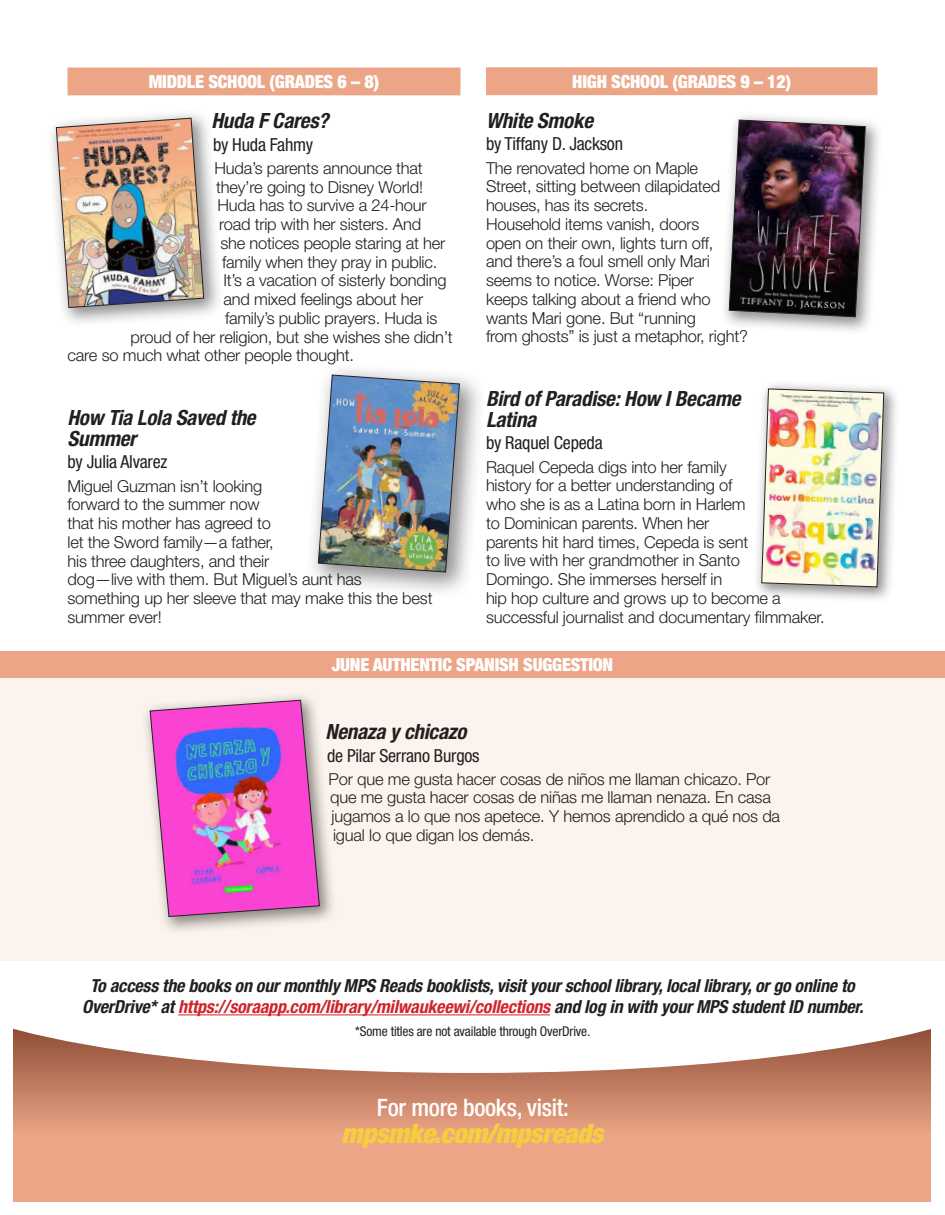
<style>
.page{position:relative;width:945px;height:1215px;background:#fff}
.page>*{position:absolute;margin:0;border:0;box-sizing:border-box;transform-origin:0 0}
.Grade_Band{font:italic 900 condensed 27px "Helvetica Neue LT Std";letter-spacing:-.01em;color:#f6ce3d}
.Grade_Band-2{font:500 condensed 24px "Helvetica Neue LT Std";letter-spacing:-.01em;color:#fff}
.Book_Title{font:italic 700 condensed 21px/21px "Helvetica Neue LT Std";letter-spacing:-.01em;color:#231f20}
.Grade_Band-3{font:italic 700 condensed 18px/21px "Helvetica Neue LT Std";letter-spacing:-.01em;color:#231f20;text-align:center}
.Author{font:condensed 18px "Helvetica Neue LT Std";letter-spacing:-.01em;color:#231f20}
.Grade_Band-4{font:900 condensed 18px "Helvetica Neue LT Std";letter-spacing:-.01em;color:#fff}
.Body_copy{font:300 16.5px/18.8px "Helvetica Neue LT Std";letter-spacing:-.01em;color:#231f20}
.Grade_Band-5{font:condensed 13.5px "Helvetica Neue LT Std";letter-spacing:-.01em;color:#231f20}
.s1{color:#d1232a}
</style>
<div class="page">
<div style="left:68px;top:68px;width:392px;height:27px;background:#eca687"></div>
<div style="left:14px;top:1002px;width:918px;height:200px;background:#eca687"></div>
<svg style="left:14px;top:1073px;width:918px;height:60px"></svg>
<svg style="left:13px;top:1002px;width:919px;height:71px;background:#efe2dd"></svg>
<div style="left:487px;top:68px;width:390px;height:26px;background:#eca687"></div>
<hr style="left:486px;top:67px;width:392px;height:2px;background:#eca687">
<hr style="left:486px;top:69px;width:2px;height:25px;background:#eca687">
<hr style="left:876px;top:69px;width:2px;height:25px;background:#eca687">
<hr style="left:486px;top:94px;width:392px;height:1px;background:#eca687">
<div style="left:720px;top:111px;width:164px;height:224px;background:#231f20;opacity:.51"></div>
<img style="left:729px;top:119px;width:137px;height:199px">
<div style="left:753px;top:380px;width:147px;height:224px;background:#231f20;opacity:.51"></div>
<img style="left:761px;top:388px;width:123px;height:199px">
<hr style="left:178px;top:1014px;width:372px;height:1px;background:#d1232a">
<div style="left:0;top:654px;width:945px;height:307px;background:#fbf3ed"></div>
<div style="left:141px;top:691px;width:196px;height:244px;background:#231f20;opacity:.51"></div>
<img style="left:149px;top:700px;width:171px;height:217px">
<div style="left:0;top:651px;width:945px;height:26px;background:#eca687"></div>
<div style="left:46px;top:108px;width:178px;height:220px;background:#231f20;opacity:.51"></div>
<img style="left:55px;top:117px;width:150px;height:191px">
<div style="left:305px;top:361px;width:181px;height:238px;background:#231f20;opacity:.51"></div>
<img style="left:318px;top:374px;width:142px;height:199px">
<p class="Grade_Band-4" style="left:149px;top:71px;width:232px">MIDDLE SCHOOL (GRADES 6 – 8)</p>
<p class="Book_Title" style="left:212px;top:111px;width:119px">Huda F Cares?</p>
<p class="Author" style="left:213px;top:134px;width:102px">by Huda Fahmy</p>
<p class="Body_copy" style="left:214px;top:158px;width:210px">Huda’s parents announce that</p>
<p class="Body_copy" style="left:216px;top:177px;width:208px">they’re going to Disney World!</p>
<p class="Body_copy" style="left:218px;top:196px;width:211px">Huda has to survive a 24-hour</p>
<p class="Body_copy" style="left:219px;top:215px;width:204px">road trip with her sisters. And</p>
<p class="Body_copy" style="left:220px;top:233px;width:227px">she notices people staring at her</p>
<p class="Body_copy" style="left:222px;top:252px;width:217px">family when they pray in public.</p>
<p class="Body_copy" style="left:224px;top:271px;width:225px">It’s a vacation of sisterly bonding</p>
<p class="Body_copy" style="left:224px;top:290px;width:201px">and mixed feelings about her</p>
<p class="Body_copy" style="left:225px;top:308px;width:214px">family’s public prayers. Huda is</p>
<p class="Body_copy" style="left:130px;top:327px;width:324px">proud of her religion, but she wishes she didn’t</p>
<p class="Body_copy" style="left:68px;top:346px;width:288px">care so much what other people thought.</p>
<p class="Book_Title" style="left:68px;top:407px;width:190px">How Tia Lola Saved the<br>Summer</p>
<p class="Author" style="left:68px;top:451px;width:102px">by Julia Alvarez</p>
<p class="Body_copy" style="left:68px;top:476px;width:367px">Miguel Guzman isn’t looking<br>forward to the summer now<br>that his mother has agreed to<br>let the Sword family—a father,<br>his three daughters, and their<br>dog—live with them. But Miguel’s aunt has something up her sleeve that may make this the best summer ever!</p>
<p class="Grade_Band-4" style="left:572px;top:71px;width:220px">HIGH SCHOOL (GRADES 9 – 12)</p>
<p class="Book_Title" style="left:486px;top:110px;width:109px">White Smoke</p>
<p class="Author" style="left:486px;top:133px;width:139px">by Tiffany D. Jackson</p>
<p class="Body_copy" style="left:486px;top:158px;width:264px">The renovated home on Maple<br>Street, sitting between dilapidated houses, has its secrets.<br>Household items vanish, doors<br>open on their own, lights turn off,<br>and there’s a foul smell only Mari seems to notice. Worse: Piper<br>keeps talking about a friend who wants Mari gone. But “running<br>from ghosts” is just a metaphor, right?</p>
<p class="Book_Title" style="left:486px;top:388px;width:256px">Bird of Paradise: How I Became<br>Latina</p>
<p class="Author" style="left:486px;top:432px;width:118px">by Raquel Cepeda</p>
<p class="Body_copy" style="left:486px;top:457px;width:340px">Raquel Cepeda digs into her family<br>history for a better understanding of<br>who she is as a Latina born in Harlem<br>to Dominican parents. When her<br>parents hit hard times, Cepeda is sent<br>to live with her grandmother in Santo<br>Domingo. She immerses herself in<br>hip hop culture and grows up to become a successful journalist and documentary filmmaker.</p>
<p class="Grade_Band-4" style="left:332px;top:653px;width:283px">JUNE AUTHENTIC SPANISH SUGGESTION</p>
<p class="Book_Title" style="left:326px;top:721px;width:143px">Nenaza y chicazo</p>
<p class="Author" style="left:327px;top:745px;width:154px">de Pilar Serrano Burgos</p>
<p class="Body_copy" style="left:329px;top:769px;width:453px">Por que me gusta hacer cosas de niños me llaman chicazo. Por que me gusta hacer cosas de niñas me llaman nenaza. En casa jugamos a lo que nos apetece. Y hemos aprendido a qué nos da igual lo que digan los demás.</p>
<p class="Grade_Band-3" style="left:82px;top:975px;width:783px">To access the books on our monthly MPS Reads booklists, visit your school library, local library, or go online to<br>OverDrive* at <span class="s1">https://soraapp.com/library/milwaukeewi/collections</span> and log in with your MPS student ID number.</p>
<p class="Grade_Band-5" style="left:355px;top:1023px;width:237px">*Some titles are not available through OverDrive.</p>
<p class="Grade_Band-2" style="left:377px;top:1093px;width:193px">For more books, visit:</p>
<p class="Grade_Band" style="left:342px;top:1117px;width:263px">mpsmke.com/mpsreads</p>
</div>
